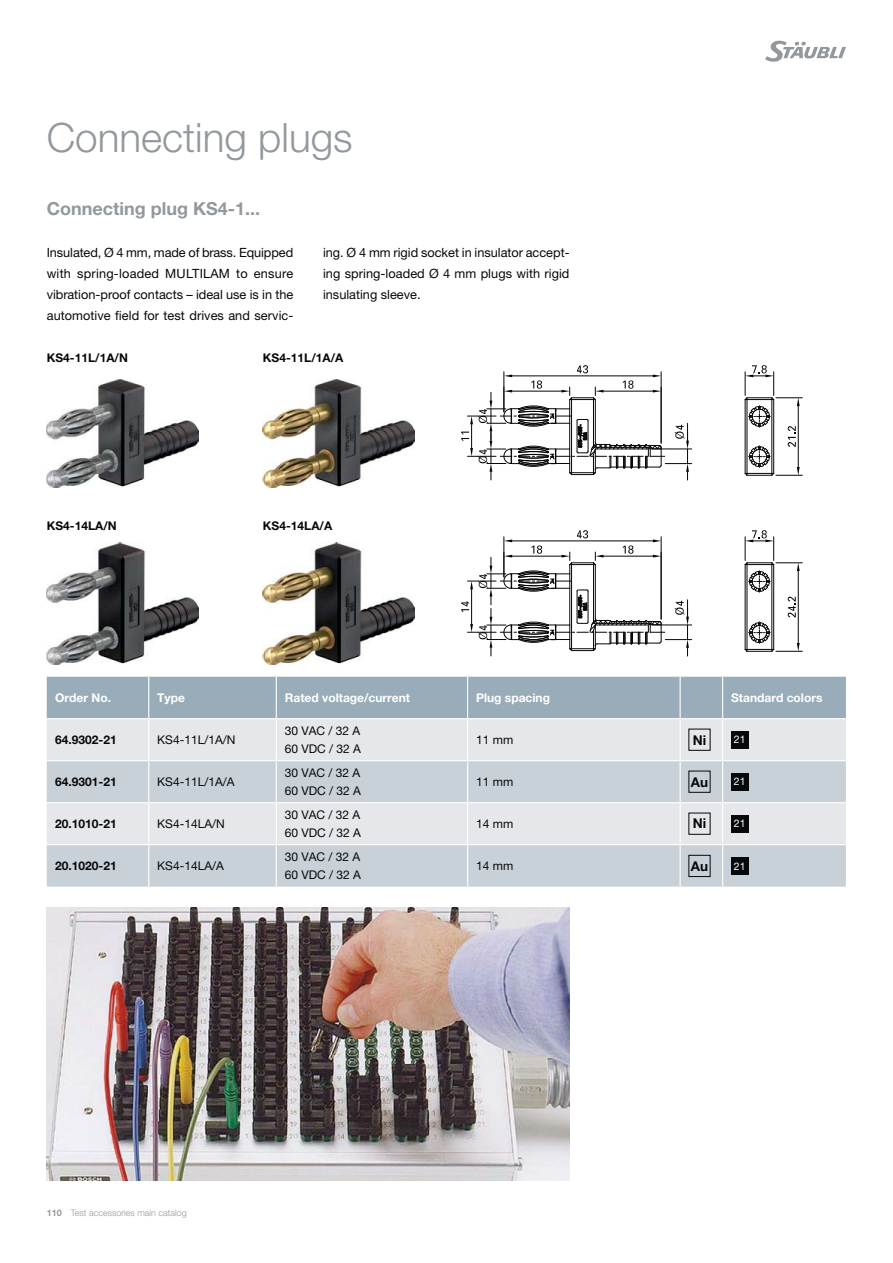
<style>
.page{position:relative;width:893px;height:1263px;background:#fff}
.page>*{position:absolute;margin:0;border:0;box-sizing:border-box;transform-origin:0 0}
.t1{font:300 40.5px "Helvetica Neue LTW1 G";color:#92989c}
.t2{font:700 18px "Helvetica Neue LTW1 G";color:#92989c}
.t3{font:700 13.5px "Helvetica Neue LTW1 G";color:#06090a}
.t4{font:12.75px/21px "Helvetica Neue LTW1 G";letter-spacing:.005em;color:#06090a;text-align:justify}
.t5{font:12px/18px "Helvetica Neue LTW1 G";color:#06090a}
.t6{font:700 12px "Helvetica Neue LTW1 G";color:#06090a}
.t7{font:700 12px "Helvetica Neue LTW1 G";color:#fff}
.t8{font:10.5px "Helvetica Neue LTW1 G";color:#fff}
.t9{font:300 9px "Helvetica Neue LTW1 G";color:#92989c}
.s1{font-weight:700}
</style>
<div class="page">
<svg style="left:765px;top:41px;width:81px;height:21px"></svg>
<img style="left:47px;top:379px;width:152px;height:109px">
<img style="left:263px;top:379px;width:152px;height:109px">
<img style="left:47px;top:543px;width:152px;height:122px">
<img style="left:263px;top:543px;width:152px;height:122px">
<svg style="left:744px;top:365px;width:58px;height:111px"></svg>
<svg style="left:461px;top:365px;width:231px;height:115px"></svg>
<svg style="left:744px;top:530px;width:58px;height:122px"></svg>
<svg style="left:461px;top:530px;width:231px;height:126px"></svg>
<img style="left:47px;top:908px;width:523px;height:273px">
<div style="left:47px;top:677px;width:799px;height:41px;background:#98adb9"></div>
<div style="left:47px;top:719px;width:799px;height:41px;background:#e5e7ea"></div>
<svg style="left:47px;top:761px;width:799px;height:126px;fill:#c9d1d8"></svg>
<hr style="left:276px;top:677px;width:1px;height:41px;background:#fff">
<hr style="left:467px;top:677px;width:1px;height:41px;background:#fff">
<hr style="left:723px;top:802px;width:123px;height:1px;background:#fff">
<hr style="left:723px;top:844px;width:123px;height:1px;background:#fff">
<hr style="left:148px;top:677px;width:1px;height:41px;background:#fff">
<hr style="left:679px;top:677px;width:2px;height:42px;background:#fff">
<hr style="left:722px;top:677px;width:1px;height:42px;background:#fff">
<hr style="left:679px;top:719px;width:2px;height:41px;background:#fff">
<hr style="left:722px;top:719px;width:1px;height:41px;background:#fff">
<hr style="left:679px;top:761px;width:2px;height:41px;background:#fff">
<hr style="left:722px;top:761px;width:1px;height:41px;background:#fff">
<hr style="left:679px;top:803px;width:2px;height:41px;background:#fff">
<hr style="left:722px;top:803px;width:1px;height:41px;background:#fff">
<hr style="left:679px;top:845px;width:2px;height:42px;background:#fff">
<hr style="left:722px;top:845px;width:1px;height:42px;background:#fff">
<hr style="left:47px;top:802px;width:102px;height:1px;background:#fff">
<hr style="left:149px;top:802px;width:127px;height:1px;background:#fff">
<hr style="left:276px;top:802px;width:447px;height:1px;background:#fff">
<hr style="left:47px;top:844px;width:102px;height:1px;background:#fff">
<hr style="left:149px;top:844px;width:127px;height:1px;background:#fff">
<hr style="left:276px;top:844px;width:447px;height:1px;background:#fff">
<hr style="left:148px;top:719px;width:1px;height:41px;background:#fff">
<hr style="left:276px;top:719px;width:1px;height:41px;background:#fff">
<hr style="left:467px;top:719px;width:1px;height:41px;background:#fff">
<hr style="left:148px;top:761px;width:1px;height:41px;background:#fff">
<hr style="left:276px;top:761px;width:1px;height:41px;background:#fff">
<hr style="left:467px;top:761px;width:1px;height:41px;background:#fff">
<hr style="left:148px;top:803px;width:1px;height:41px;background:#fff">
<hr style="left:276px;top:803px;width:1px;height:41px;background:#fff">
<hr style="left:467px;top:803px;width:1px;height:41px;background:#fff">
<hr style="left:148px;top:845px;width:1px;height:42px;background:#fff">
<hr style="left:276px;top:845px;width:1px;height:42px;background:#fff">
<hr style="left:467px;top:845px;width:1px;height:42px;background:#fff">
<div style="left:731px;top:731px;width:17px;height:17px;background:#06090a"></div>
<div style="left:731px;top:773px;width:17px;height:17px;background:#06090a"></div>
<div style="left:731px;top:815px;width:17px;height:17px;background:#06090a"></div>
<div style="left:689px;top:855px;width:21px;height:22px;border:1px solid #06090a"></div>
<div style="left:731px;top:857px;width:17px;height:17px;background:#06090a"></div>
<h1 class="t1" style="left:47px;top:114px;width:307px">Connecting plugs</h1>
<h2 class="t2" style="left:47px;top:202px;width:215px">Connecting plug KS4-1...</h2>
<p class="t4" style="left:47px;top:243px;width:248px">Insulated, Ø 4 mm, made of brass. Equipped with spring-loaded MULTILAM to ensure vibration-proof contacts – ideal use is in the automotive field for test drives and servic-</p>
<p class="t4" style="left:323px;top:243px;width:248px">ing. Ø 4 mm rigid socket in insulator accept&shy;ing spring-loaded Ø 4 mm plugs with rigid insulating sleeve.</p>
<p class="t6" style="left:47px;top:353px;width:83px">KS4-11L/1A/N</p>
<p class="t6" style="left:263px;top:353px;width:82px">KS4-11L/1A/A</p>
<p class="t6" style="left:47px;top:521px;width:72px">KS4-14LA/N</p>
<p class="t6" style="left:263px;top:521px;width:71px">KS4-14LA/A</p>
<p class="t7" style="left:55px;top:693px;width:57px">Order No.</p>
<p class="t7" style="left:157px;top:693px;width:29px">Type</p>
<p class="t7" style="left:285px;top:693px;width:127px">Rated voltage/current</p>
<p class="t7" style="left:476px;top:693px;width:75px">Plug spacing</p>
<p class="t7" style="left:731px;top:693px;width:93px">Standard colors</p>
<p class="t6" style="left:55px;top:735px;width:63px">64.9302-21</p>
<p class="t5" style="left:157px;top:732px;width:80px">KS4-11L/1A/N</p>
<p class="t5" style="left:285px;top:723px;width:78px">30 VAC / 32 A<br>60 VDC / 32 A</p>
<p class="t5" style="left:476px;top:732px;width:39px">11 mm</p>
<p class="t3" style="left:693px;top:735px;width:15px">Ni</p>
<p class="t8" style="left:734px;top:736px;width:13px">21</p>
<p class="t6" style="left:55px;top:777px;width:63px">64.9301-21</p>
<p class="t5" style="left:157px;top:774px;width:79px">KS4-11L/1A/A</p>
<p class="t5" style="left:285px;top:765px;width:78px">30 VAC / 32 A<br>60 VDC / 32 A</p>
<p class="t5" style="left:476px;top:774px;width:39px">11 mm</p>
<p class="t3" style="left:691px;top:777px;width:19px">Au</p>
<p class="t8" style="left:734px;top:778px;width:13px">21</p>
<p class="t6" style="left:55px;top:819px;width:63px">20.1010-21</p>
<p class="t5" style="left:157px;top:816px;width:69px">KS4-14LA/N</p>
<p class="t5" style="left:285px;top:807px;width:78px">30 VAC / 32 A<br>60 VDC / 32 A</p>
<p class="t5" style="left:476px;top:816px;width:39px">14 mm</p>
<p class="t3" style="left:693px;top:819px;width:15px">Ni</p>
<p class="t8" style="left:734px;top:820px;width:13px">21</p>
<p class="t6" style="left:55px;top:862px;width:63px">20.1020-21</p>
<p class="t5" style="left:157px;top:858px;width:68px">KS4-14LA/A</p>
<p class="t5" style="left:285px;top:849px;width:78px">30 VAC / 32 A<br>60 VDC / 32 A</p>
<p class="t5" style="left:476px;top:858px;width:39px">14 mm</p>
<p class="t3" style="left:691px;top:861px;width:19px">Au</p>
<p class="t8" style="left:734px;top:862px;width:13px">21</p>
<p class="t9" style="left:47px;top:1207px;width:142px"><span class="s1">110</span> Test accessories main catalog</p>
</div>
